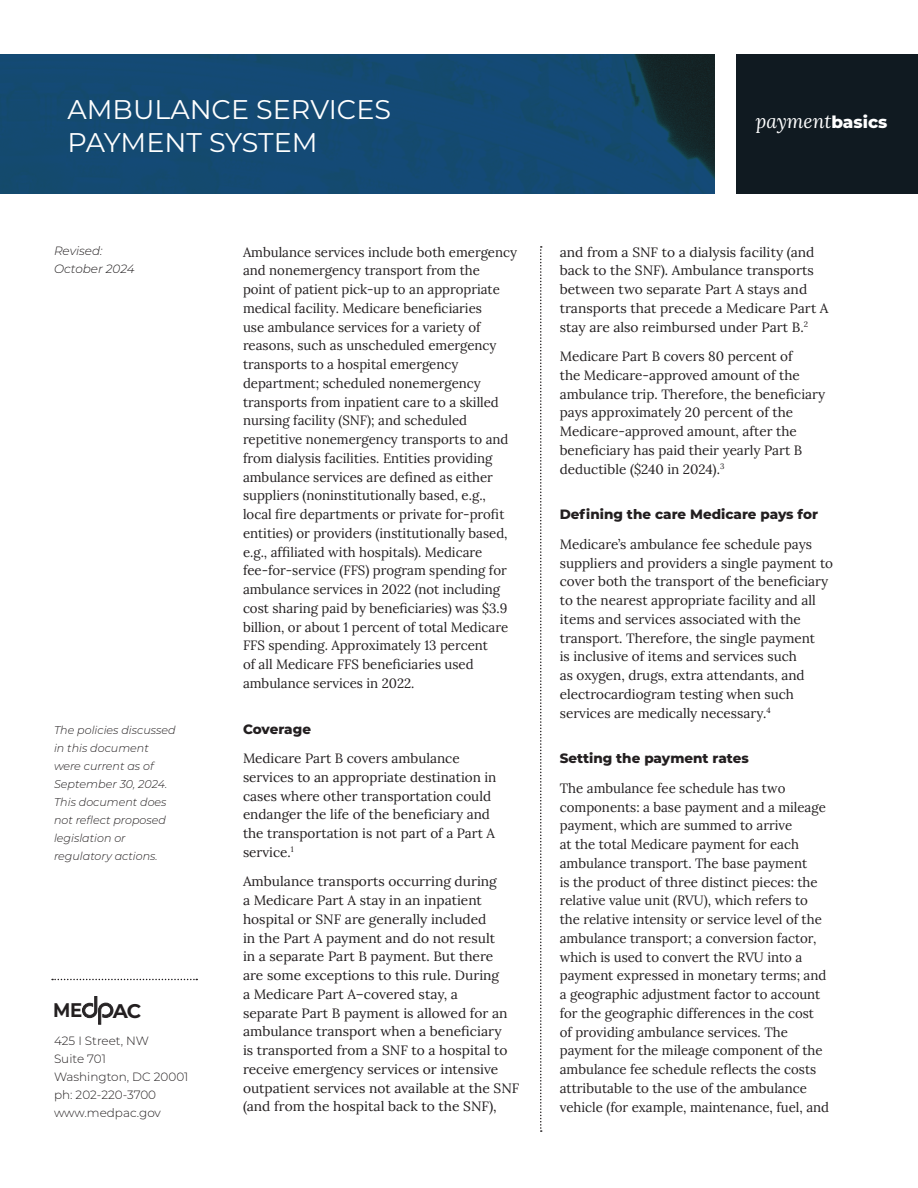
<style>
.page{position:relative;width:918px;height:1188px;background:#fff}
.page>*{position:absolute;margin:0;border:0;box-sizing:border-box;transform-origin:0 0}
.t1{font:27px/33px "Montserrat";color:#fff}
.t2{font:700 19.8px "Montserrat";color:#231f20}
.t3{font:700 19.65px "Montserrat";color:#231f20;scale:.92 1}
.t4{font:italic 19.5px "Lora";color:#fff}
.t5{font:13.5px/18.8px "Lora";color:#231f20}
.t6{font:800 13.5px "Montserrat";color:#231f20}
.t7{font:300 12px/18px "Montserrat";color:#231f20}
.t8{font:italic 300 12px "Montserrat";color:#201d1e}
.t9{font:italic 300 12px "Montserrat";color:#231f20}
.t10{font:italic 300 11.25px/18px "Montserrat";color:#231f20}
.t11{font:italic 4.95px "Lora";color:#231f20}
.s1{color:#201d1e}
.s2{font-family:"Montserrat";font-weight:800;font-style:normal;font-size:16.8px}
</style>
<div class="page">
<img style="left:0;top:54px;width:715px;height:140px">
<svg style="left:52px;top:979px;width:145px;height:1px"></svg>
<div style="left:736px;top:54px;width:182px;height:140px;background:#101a21"></div>
<svg style="left:82px;top:996px;width:32px;height:29px"></svg>
<svg style="left:540px;top:246px;width:2px;height:886px"></svg>
<h1 class="t1" style="left:68px;top:92px;width:325px">AMBULANCE SERVICES<br>PAYMENT SYSTEM</h1>
<p class="t9" style="left:54px;top:242px;width:50px">Revised:</p>
<p class="t8" style="left:54px;top:260px;width:82px">October 2024</p>
<p class="t10" style="left:54px;top:721px;width:123px">The policies discussed in this document were current as of<br><span class="s1">September</span> 30, 2024.<br>This document does not reflect proposed legislation or regulatory actions.</p>
<h3 class="t3" style="left:53px;top:996px;width:33px">ME</h3>
<h2 class="t2" style="left:113px;top:996px;width:30px">AC</h2>
<p class="t7" style="left:54px;top:1031px;width:136px">425 I Street, NW<br>Suite 701<br>Washington, DC 20001 ph: 202-220-3700 www.medpac.gov</p>
<h3 class="t3" style="left:53px;top:1046px;width:33px">ME</h3>
<p class="t11" style="left:51px;top:1077px;width:94px">Medicare Payment Advisory Commission</p>
<p class="t5" style="left:243px;top:242px;width:276px">Ambulance services include both emergency and nonemergency transport from the<br>point of patient pick-up to an appropriate medical facility. Medicare beneficiaries<br>use ambulance services for a variety of reasons, such as unscheduled emergency transports to a hospital emergency department; scheduled nonemergency transports from inpatient care to a skilled nursing facility (SNF); and scheduled repetitive nonemergency transports to and from dialysis facilities. Entities providing ambulance services are defined as either suppliers (noninstitutionally based, e.g., local fire departments or private for-profit entities) or providers (institutionally based, e.g., affiliated with hospitals). Medicare fee-for-service (FFS) program spending for ambulance services in 2022 (not including cost sharing paid by beneficiaries) was $3.9 billion, or about 1 percent of total Medicare FFS spending. Approximately 13 percent<br>of all Medicare FFS beneficiaries used ambulance services in 2022.</p>
<p class="t6" style="left:243px;top:719px;width:70px">Coverage</p>
<p class="t5" style="left:243px;top:748px;width:255px">Medicare Part B covers ambulance services to an appropriate destination in cases where other transportation could endanger the life of the beneficiary and the transportation is not part of a Part A service.<sup>1</sup></p>
<p class="t5" style="left:243px;top:871px;width:278px">Ambulance transports occurring during<br>a Medicare Part A stay in an inpatient hospital or SNF are generally included<br>in the Part A payment and do not result<br>in a separate Part B payment. But there<br>are some exceptions to this rule. During<br>a Medicare Part A–covered stay, a<br>separate Part B payment is allowed for an ambulance transport when a beneficiary<br>is transported from a SNF to a hospital to receive emergency services or intensive outpatient services not available at the SNF (and from the hospital back to the SNF),</p>
<h3 class="t4" style="left:756px;top:108px;width:133px">payment<span class="s2">basics</span></h3>
<p class="t5" style="left:560px;top:242px;width:270px">and from a SNF to a dialysis facility (and back to the SNF). Ambulance transports between two separate Part A stays and transports that precede a Medicare Part A stay are also reimbursed under Part B.<sup>2</sup></p>
<p class="t5" style="left:560px;top:346px;width:267px">Medicare Part B covers 80 percent of<br>the Medicare-approved amount of the ambulance trip. Therefore, the beneficiary pays approximately 20 percent of the Medicare-approved amount, after the beneficiary has paid their yearly Part B deductible ($240 in 2024).<sup>3</sup></p>
<p class="t6" style="left:560px;top:505px;width:260px">Defining the care Medicare pays for</p>
<p class="t5" style="left:560px;top:534px;width:275px">Medicare’s ambulance fee schedule pays suppliers and providers a single payment to cover both the transport of the beneficiary to the nearest appropriate facility and all items and services associated with the transport. Therefore, the single payment<br>is inclusive of items and services such<br>as oxygen, drugs, extra attendants, and electrocardiogram testing when such services are medically necessary.<sup>4</sup></p>
<p class="t6" style="left:560px;top:749px;width:191px">Setting the payment rates</p>
<p class="t5" style="left:560px;top:778px;width:271px">The ambulance fee schedule has two components: a base payment and a mileage payment, which are summed to arrive<br>at the total Medicare payment for each ambulance transport. The base payment<br>is the product of three distinct pieces: the relative value unit (RVU), which refers to the relative intensity or service level of the ambulance transport; a conversion factor, which is used to convert the RVU into a payment expressed in monetary terms; and a geographic adjustment factor to account for the geographic differences in the cost of providing ambulance services. The payment for the mileage component of the ambulance fee schedule reflects the costs attributable to the use of the ambulance vehicle (for example, maintenance, fuel, and</p>
</div>
